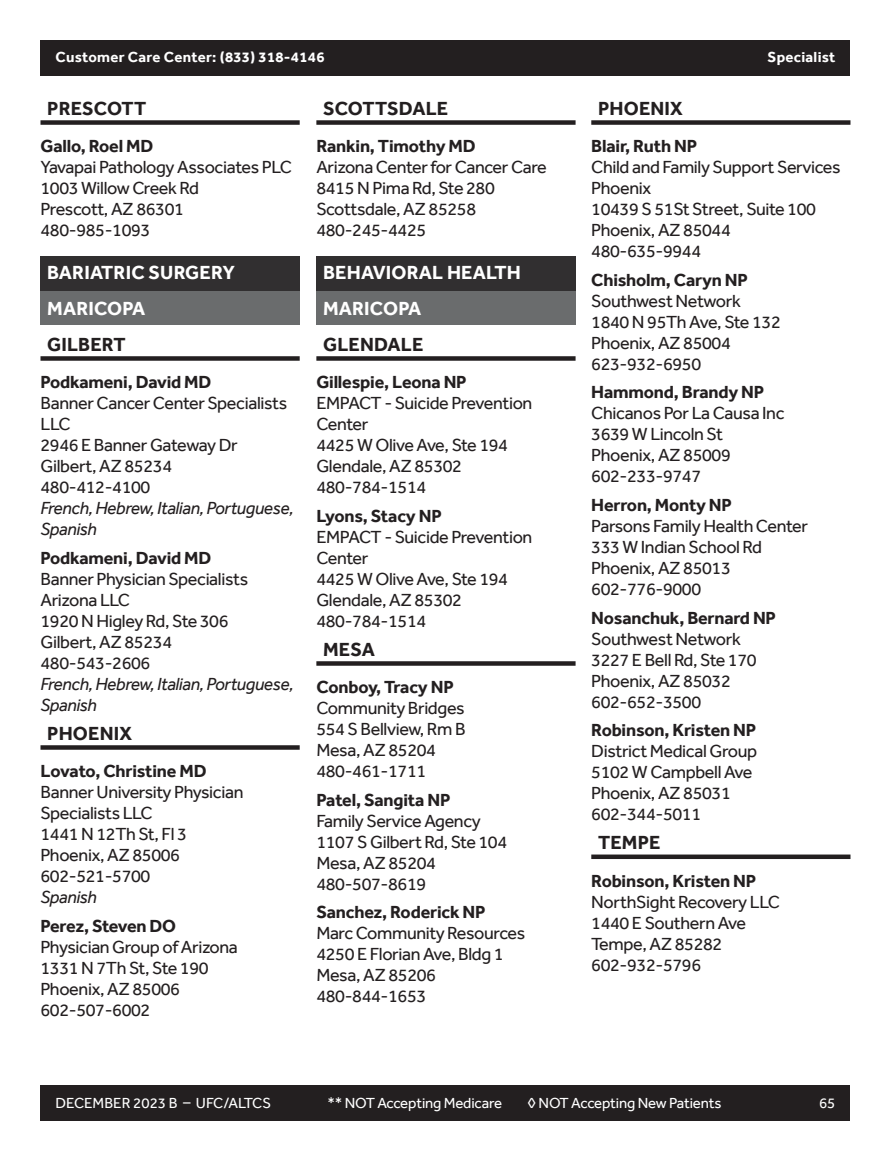
<style>
.page{position:relative;width:891px;height:1161px;background:#fff}
.page>*{position:absolute;margin:0;border:0;box-sizing:border-box;transform-origin:0 0}
.t1{font:700 19.5px "Effra";letter-spacing:.01em;color:#231f20}
.t2{font:700 19.5px "Effra";letter-spacing:.01em;color:#fff}
.t3{font:18px/21px "Effra";letter-spacing:-.02em;color:#231f20}
.t4{font:700 18px "Effra";letter-spacing:-.01em;color:#231f20}
.t5{font:italic 18px/21px "Effra";letter-spacing:-.02em;color:#231f20}
.t6{font:700 18px "Effra";letter-spacing:-.03em;color:#231f20}
.t7{font:15px "Effra";letter-spacing:-.01em;color:#fff}
.t8{font:700 15px "Effra";letter-spacing:.02em;color:#fff}
</style>
<div class="page">
<div style="left:40px;top:40px;width:810px;height:36px;background:#231f20"></div>
<div style="left:40px;top:1085px;width:810px;height:35px;background:#231f20"></div>
<div style="left:40px;top:120px;width:260px;height:5px;background:#231f20"></div>
<div style="left:40px;top:256px;width:260px;height:35px;background:#312f30"></div>
<div style="left:40px;top:291px;width:260px;height:34px;background:#6a6c6d"></div>
<div style="left:40px;top:356px;width:260px;height:5px;background:#231f20"></div>
<div style="left:40px;top:745px;width:260px;height:5px;background:#231f20"></div>
<div style="left:316px;top:120px;width:260px;height:5px;background:#231f20"></div>
<div style="left:316px;top:256px;width:260px;height:35px;background:#312f30"></div>
<div style="left:316px;top:291px;width:260px;height:34px;background:#6a6c6d"></div>
<div style="left:316px;top:356px;width:260px;height:5px;background:#231f20"></div>
<div style="left:316px;top:661px;width:260px;height:5px;background:#231f20"></div>
<div style="left:591px;top:120px;width:260px;height:5px;background:#231f20"></div>
<hr style="left:591px;top:855px;width:260px;height:4px;background:#231f20">
<p class="t8" style="left:56px;top:48px;width:271px">Customer Care Center: (833) 318-4146</p>
<p class="t8" style="left:768px;top:48px;width:69px">Specialist</p>
<h5 class="t1" style="left:47px;top:97px;width:101px">PRESCOTT</h5>
<h6 class="t4" style="left:40px;top:136px;width:114px">Gallo, Roel MD</h6>
<p class="t3" style="left:40px;top:157px;width:253px">Yavapai Pathology Associates PLC</p>
<p class="t3" style="left:40px;top:178px;width:160px">1003 Willow Creek Rd</p>
<p class="t3" style="left:40px;top:199px;width:145px">Prescott, AZ 86301</p>
<p class="t3" style="left:40px;top:220px;width:111px">480-985-1093</p>
<h3 class="t2" style="left:47px;top:261px;width:189px">BARIATRIC SURGERY</h3>
<h4 class="t2" style="left:47px;top:297px;width:100px">MARICOPA</h4>
<h5 class="t1" style="left:47px;top:333px;width:80px">GILBERT</h5>
<h6 class="t4" style="left:40px;top:371px;width:172px">Podkameni, David MD</h6>
<p class="t3" style="left:40px;top:393px;width:248px">Banner Cancer Center Specialists<br>LLC</p>
<p class="t3" style="left:40px;top:435px;width:199px">2946 E Banner Gateway Dr</p>
<p class="t3" style="left:40px;top:456px;width:133px">Gilbert, AZ 85234</p>
<p class="t3" style="left:40px;top:477px;width:111px">480-412-4100</p>
<p class="t5" style="left:40px;top:498px;width:255px">French, Hebrew, Italian, Portuguese,<br>Spanish</p>
<h6 class="t4" style="left:40px;top:547px;width:172px">Podkameni, David MD</h6>
<p class="t3" style="left:40px;top:568px;width:209px">Banner Physician Specialists<br>Arizona LLC</p>
<p class="t3" style="left:40px;top:610px;width:190px">1920 N Higley Rd, Ste 306</p>
<p class="t3" style="left:40px;top:631px;width:133px">Gilbert, AZ 85234</p>
<p class="t3" style="left:40px;top:652px;width:111px">480-543-2606</p>
<p class="t5" style="left:40px;top:673px;width:255px">French, Hebrew, Italian, Portuguese,<br>Spanish</p>
<h5 class="t1" style="left:47px;top:722px;width:86px">PHOENIX</h5>
<h6 class="t4" style="left:40px;top:760px;width:167px">Lovato, Christine MD</h6>
<p class="t3" style="left:40px;top:782px;width:205px">Banner University Physician<br>Specialists LLC</p>
<p class="t3" style="left:40px;top:824px;width:148px">1441 N 12Th St, Fl 3</p>
<p class="t3" style="left:40px;top:845px;width:141px">Phoenix, AZ 85006</p>
<p class="t3" style="left:40px;top:866px;width:111px">602-521-5700</p>
<p class="t5" style="left:40px;top:887px;width:58px">Spanish</p>
<h6 class="t6" style="left:40px;top:915px;width:137px">Perez, Steven DO</h6>
<p class="t3" style="left:40px;top:936px;width:199px">Physician Group of Arizona</p>
<p class="t3" style="left:40px;top:957px;width:170px">1331 N 7Th St, Ste 190</p>
<p class="t3" style="left:40px;top:978px;width:141px">Phoenix, AZ 85006</p>
<p class="t3" style="left:40px;top:999px;width:111px">602-507-6002</p>
<h5 class="t1" style="left:323px;top:97px;width:127px">SCOTTSDALE</h5>
<h6 class="t4" style="left:316px;top:136px;width:161px">Rankin, Timothy MD</h6>
<p class="t3" style="left:316px;top:157px;width:232px">Arizona Center for Cancer Care</p>
<p class="t3" style="left:316px;top:178px;width:180px">8415 N Pima Rd, Ste 280</p>
<p class="t3" style="left:316px;top:199px;width:161px">Scottsdale, AZ 85258</p>
<p class="t3" style="left:316px;top:220px;width:111px">480-245-4425</p>
<h3 class="t2" style="left:323px;top:261px;width:199px">BEHAVIORAL HEALTH</h3>
<h4 class="t2" style="left:323px;top:297px;width:100px">MARICOPA</h4>
<h5 class="t1" style="left:323px;top:333px;width:102px">GLENDALE</h5>
<h6 class="t4" style="left:316px;top:371px;width:152px">Gillespie, Leona NP</h6>
<p class="t3" style="left:316px;top:393px;width:218px">EMPACT - Suicide Prevention<br>Center</p>
<p class="t3" style="left:316px;top:435px;width:193px">4425 W Olive Ave, Ste 194</p>
<p class="t3" style="left:316px;top:456px;width:147px">Glendale, AZ 85302</p>
<p class="t3" style="left:316px;top:477px;width:111px">480-784-1514</p>
<h6 class="t4" style="left:316px;top:505px;width:127px">Lyons, Stacy NP</h6>
<p class="t3" style="left:316px;top:526px;width:218px">EMPACT - Suicide Prevention<br>Center</p>
<p class="t3" style="left:316px;top:568px;width:193px">4425 W Olive Ave, Ste 194</p>
<p class="t3" style="left:316px;top:589px;width:147px">Glendale, AZ 85302</p>
<p class="t3" style="left:316px;top:610px;width:111px">480-784-1514</p>
<h5 class="t1" style="left:323px;top:638px;width:53px">MESA</h5>
<h6 class="t4" style="left:316px;top:676px;width:139px">Conboy, Tracy NP</h6>
<p class="t3" style="left:316px;top:698px;width:150px">Community Bridges</p>
<p class="t3" style="left:316px;top:719px;width:151px">554 S Bellview, Rm B</p>
<p class="t3" style="left:316px;top:740px;width:121px">Mesa, AZ 85204</p>
<p class="t3" style="left:316px;top:761px;width:111px">480-461-1711</p>
<h6 class="t4" style="left:316px;top:789px;width:136px">Patel, Sangita NP</h6>
<p class="t3" style="left:316px;top:810px;width:166px">Family Service Agency</p>
<p class="t3" style="left:316px;top:831px;width:192px">1107 S Gilbert Rd, Ste 104</p>
<p class="t3" style="left:316px;top:852px;width:121px">Mesa, AZ 85204</p>
<p class="t3" style="left:316px;top:873px;width:111px">480-507-8619</p>
<h6 class="t4" style="left:316px;top:902px;width:171px">Sanchez, Roderick NP</h6>
<p class="t3" style="left:316px;top:923px;width:210px">Marc Community Resources</p>
<p class="t3" style="left:316px;top:944px;width:189px">4250 E Florian Ave, Bldg 1</p>
<p class="t3" style="left:316px;top:965px;width:121px">Mesa, AZ 85206</p>
<p class="t3" style="left:316px;top:986px;width:111px">480-844-1653</p>
<h5 class="t1" style="left:598px;top:97px;width:86px">PHOENIX</h5>
<h6 class="t4" style="left:591px;top:136px;width:107px">Blair, Ruth NP</h6>
<p class="t3" style="left:591px;top:157px;width:251px">Child and Family Support Services<br>Phoenix</p>
<p class="t3" style="left:591px;top:199px;width:226px">10439 S 51St Street, Suite 100</p>
<p class="t3" style="left:591px;top:220px;width:141px">Phoenix, AZ 85044</p>
<p class="t3" style="left:591px;top:241px;width:111px">480-635-9944</p>
<h6 class="t4" style="left:591px;top:269px;width:158px">Chisholm, Caryn NP</h6>
<p class="t3" style="left:591px;top:290px;width:151px">Southwest Network</p>
<p class="t3" style="left:591px;top:311px;width:191px">1840 N 95Th Ave, Ste 132</p>
<p class="t3" style="left:591px;top:332px;width:141px">Phoenix, AZ 85004</p>
<p class="t3" style="left:591px;top:353px;width:111px">623-932-6950</p>
<h6 class="t4" style="left:591px;top:382px;width:174px">Hammond, Brandy NP</h6>
<p class="t3" style="left:591px;top:403px;width:195px">Chicanos Por La Causa Inc</p>
<p class="t3" style="left:591px;top:424px;width:133px">3639 W Lincoln St</p>
<p class="t3" style="left:591px;top:445px;width:141px">Phoenix, AZ 85009</p>
<p class="t3" style="left:591px;top:466px;width:111px">602-233-9747</p>
<h6 class="t4" style="left:591px;top:494px;width:142px">Herron, Monty NP</h6>
<p class="t3" style="left:591px;top:515px;width:218px">Parsons Family Health Center</p>
<p class="t3" style="left:591px;top:536px;width:172px">333 W Indian School Rd</p>
<p class="t3" style="left:591px;top:557px;width:141px">Phoenix, AZ 85013</p>
<p class="t3" style="left:591px;top:578px;width:111px">602-776-9000</p>
<h6 class="t4" style="left:591px;top:607px;width:186px">Nosanchuk, Bernard NP</h6>
<p class="t3" style="left:591px;top:628px;width:151px">Southwest Network</p>
<p class="t3" style="left:591px;top:649px;width:167px">3227 E Bell Rd, Ste 170</p>
<p class="t3" style="left:591px;top:670px;width:141px">Phoenix, AZ 85032</p>
<p class="t3" style="left:591px;top:691px;width:111px">602-652-3500</p>
<h6 class="t4" style="left:591px;top:719px;width:166px">Robinson, Kristen NP</h6>
<p class="t3" style="left:591px;top:740px;width:167px">District Medical Group</p>
<p class="t3" style="left:591px;top:761px;width:163px">5102 W Campbell Ave</p>
<p class="t3" style="left:591px;top:782px;width:141px">Phoenix, AZ 85031</p>
<p class="t3" style="left:591px;top:803px;width:111px">602-344-5011</p>
<h5 class="t1" style="left:598px;top:831px;width:64px">TEMPE</h5>
<h6 class="t4" style="left:591px;top:870px;width:166px">Robinson, Kristen NP</h6>
<p class="t3" style="left:591px;top:891px;width:190px">NorthSight Recovery LLC</p>
<p class="t3" style="left:591px;top:912px;width:156px">1440 E Southern Ave</p>
<p class="t3" style="left:591px;top:933px;width:133px">Tempe, AZ 85282</p>
<p class="t3" style="left:591px;top:954px;width:111px">602-932-5796</p>
<p class="t7" style="left:56px;top:1094px;width:217px">DECEMBER 2023 B – UFC/ALTCS</p>
<p class="t7" style="left:327px;top:1094px;width:176px">** NOT Accepting Medicare</p>
<p class="t7" style="left:528px;top:1094px;width:195px">◊ NOT Accepting New Patients</p>
<p class="t7" style="left:819px;top:1094px;width:18px">65</p>
</div>
